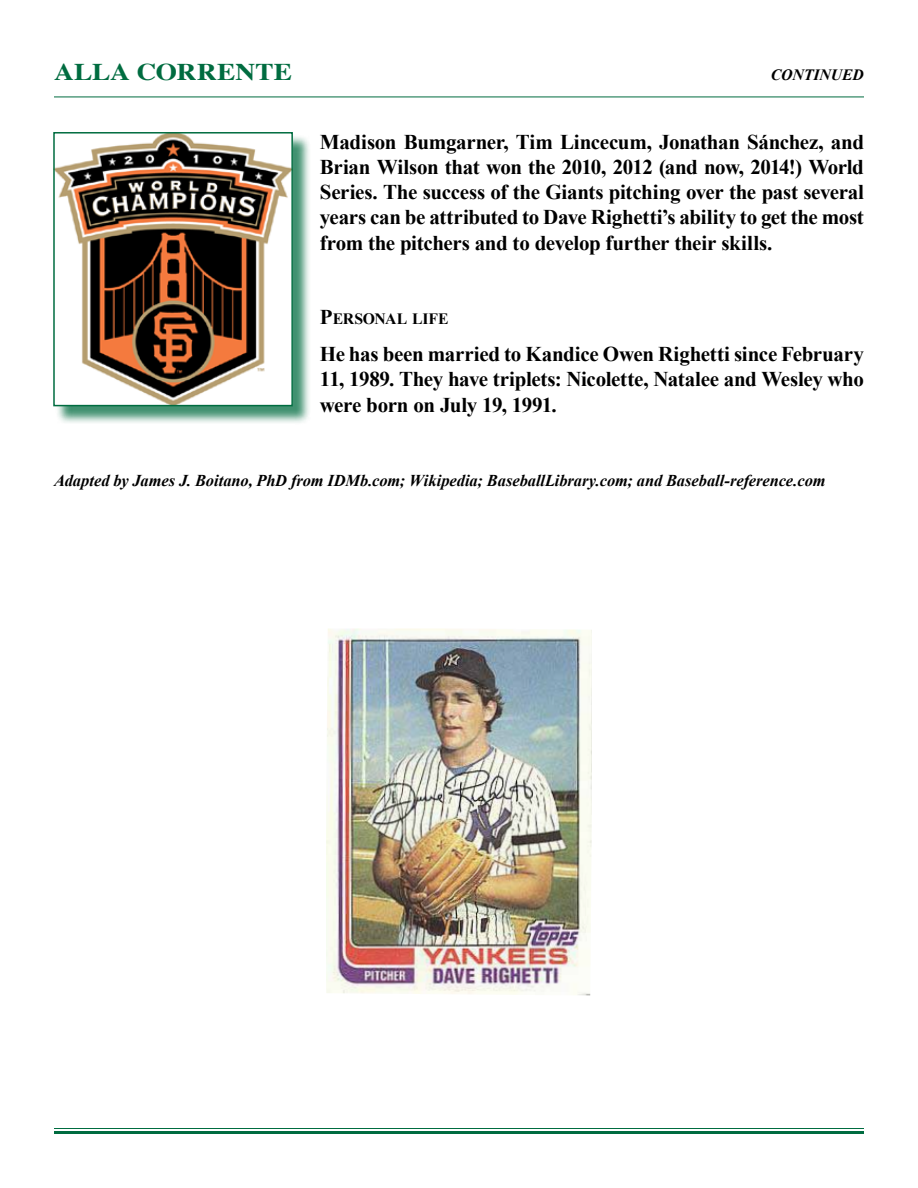
<style>
.page{position:relative;width:918px;height:1188px;background:#fff}
.page>*{position:absolute;margin:0;border:0;box-sizing:border-box;transform-origin:0 0}
.t1{font:700 24px "Times";color:#006c40;scale:1.14 1}
.t2{font:700 21px/25.2px "Times New Roman";letter-spacing:-.015em;color:#000;text-align:justify}
.t3{font:italic 700 16.5px "Times New Roman";letter-spacing:-.005em;color:#000}
.t4{font:700 15.75px "Times New Roman";letter-spacing:-.015em;color:#000}
.t5{font:italic 700 15.75px "Times New Roman";color:#000}
.s1{font-size:21px}
</style>
<div class="page">
<hr style="left:54px;top:97px;width:810px;height:1px;background:#006c40">
<img style="left:326px;top:629px;width:266px;height:366px">
<div style="left:56px;top:134px;width:255px;height:291px;background:#006c40;opacity:.75"></div>
<img style="left:56px;top:135px;width:234px;height:268px">
<div style="left:53px;top:132px;width:240px;height:274px;border:2px solid #006c40"></div>
<hr style="left:54px;top:1128px;width:810px;height:1px;background:#006c40">
<hr style="left:54px;top:1131px;width:810px;height:3px;background:#006c40">
<p class="t1" style="left:54px;top:49px;width:210px">ALLA CORRENTE</p>
<p class="t5" style="left:771px;top:64px;width:95px">CONTINUED</p>
<p class="t2" style="left:320px;top:129px;width:546px">Madison Bumgarner, Tim Lincecum, Jonathan Sánchez, and Brian Wilson that won the 2010, 2012 (and now, 2014!) World Series. The success of the Giants pitching over the past several years can be attributed to Dave Righetti’s ability to get the most from the pitchers and to develop further their skills.</p>
<p class="t4" style="left:320px;top:308px;width:130px"><span class="s1">P</span>ERSONAL LIFE</p>
<p class="t2" style="left:320px;top:341px;width:545px">He has been married to Kandice Owen Righetti since February 11, 1989. They have triplets: Nicolette, Natalee and Wesley who were born on July 19, 1991.</p>
<p class="t3" style="left:54px;top:469px;width:773px">Adapted by James J. Boitano, PhD from IDMb.com; Wikipedia; BaseballLibrary.com; and Baseball-reference.com</p>
</div>
